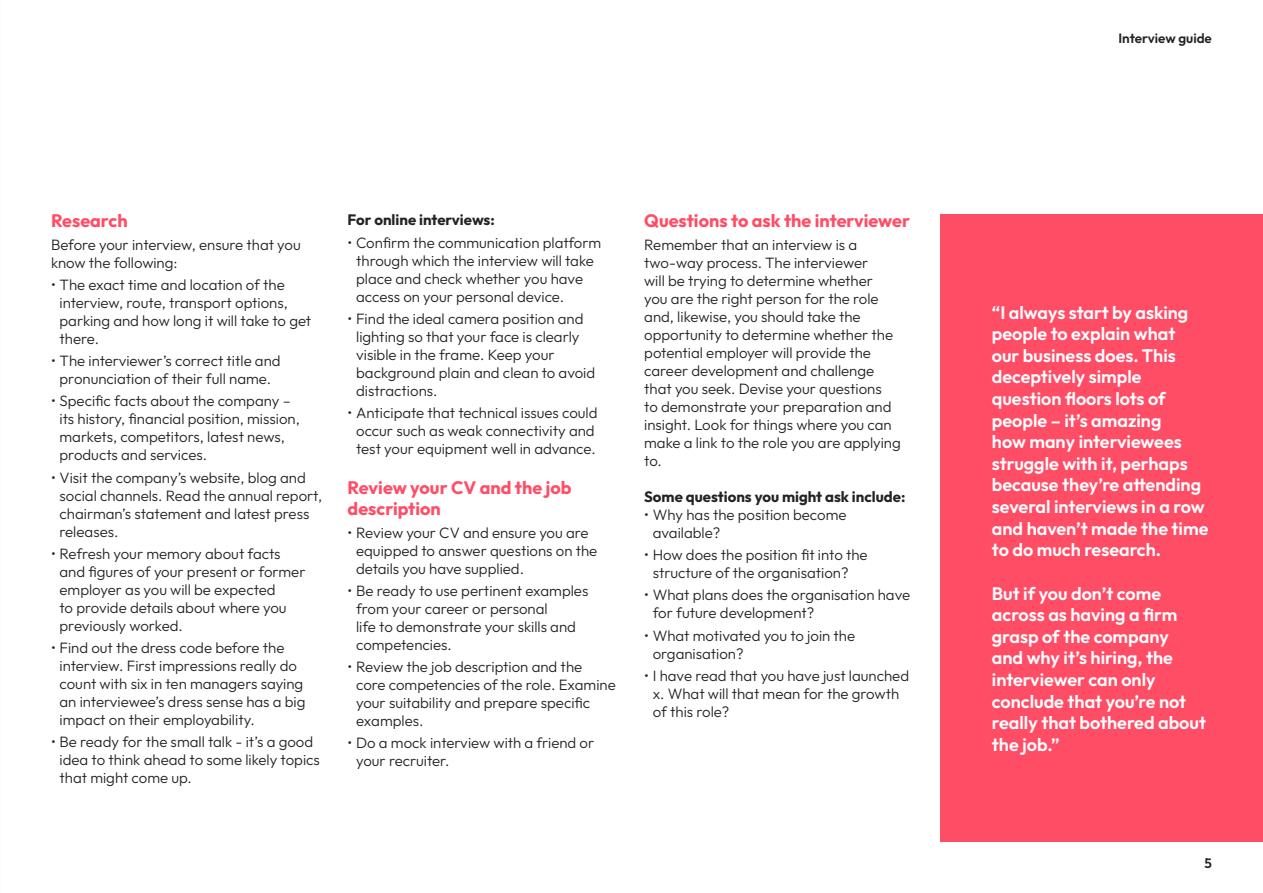
<style>
.page{position:relative;width:1263px;height:893px;background:#fff}
.page>*{position:absolute;margin:0;border:0;box-sizing:border-box;transform-origin:0 0}
.t1{font:600 18px/21.6px "Outfit";color:#fff}
.t2{font:700 18px/21.6px "Outfit";color:#ff4d66}
.t3{font:300 15px/18px "Outfit";color:#232323}
.t4{font:700 15px "Outfit";color:#232323}
.t5{font:600 13.5px "Outfit";color:#232323}
</style>
<div class="page">
<div style="left:941px;top:215px;width:322px;height:627px;background:#ff4d66"></div>
<p class="t2" style="left:51px;top:210px;width:78px">Research</p>
<p class="t3" style="left:51px;top:235px;width:251px">Before your interview, ensure that you know the following:</p>
<p class="t3" style="left:60px;top:276px;width:253px;text-indent:-9px">• The exact time and location of the interview, route, transport options, parking and how long it will take to get there.</p>
<p class="t3" style="left:51px;top:352px;width:231px;text-align:center">• The interviewer’s correct title and pronunciation of their full name.</p>
<p class="t3" style="left:60px;top:392px;width:242px;text-indent:-9px">• Specific facts about the company – its history, financial position, mission, markets, competitors, latest news, products and services.</p>
<p class="t3" style="left:60px;top:468px;width:264px;text-indent:-9px">• Visit the company’s website, blog and social channels. Read the annual report, chairman’s statement and latest press releases.</p>
<p class="t3" style="left:60px;top:545px;width:247px;text-indent:-9px">• Refresh your memory about facts and figures of your present or former employer as you will be expected<br>to provide details about where you previously worked.</p>
<p class="t3" style="left:60px;top:639px;width:247px;text-indent:-9px">• Find out the dress code before the interview. First impressions really do count with six in ten managers saying an interviewee’s dress sense has a big impact on their employability.</p>
<p class="t3" style="left:60px;top:733px;width:262px;text-indent:-9px">• Be ready for the small talk - it’s a good idea to think ahead to some likely topics that might come up.</p>
<p class="t4" style="left:348px;top:211px;width:149px">For online interviews:</p>
<p class="t3" style="left:356px;top:233px;width:246px;text-indent:-9px">• Confirm the communication platform through which the interview will take place and check whether you have access on your personal device.</p>
<p class="t3" style="left:356px;top:309px;width:241px;text-indent:-9px">• Find the ideal camera position and lighting so that your face is clearly visible in the frame. Keep your background plain and clean to avoid distractions.</p>
<p class="t3" style="left:348px;top:404px;width:251px;text-align:center">• Anticipate that technical issues could occur such as weak connectivity and test your equipment well in advance.</p>
<p class="t2" style="left:348px;top:476px;width:225px">Review your CV and the job description</p>
<p class="t3" style="left:356px;top:523px;width:243px;text-indent:-9px">• Review your CV and ensure you are equipped to answer questions on the details you have supplied.</p>
<p class="t3" style="left:356px;top:581px;width:234px;text-indent:-9px">• Be ready to use pertinent examples from your career or personal<br>life to demonstrate your skills and competencies.</p>
<p class="t3" style="left:356px;top:658px;width:261px;text-indent:-9px">• Review the job description and the<br>core competencies of the role. Examine your suitability and prepare specific examples.</p>
<p class="t3" style="left:356px;top:734px;width:240px;text-indent:-9px">• Do a mock interview with a friend or your recruiter.</p>
<p class="t2" style="left:644px;top:210px;width:267px">Questions to ask the interviewer</p>
<p class="t3" style="left:644px;top:235px;width:258px">Remember that an interview is a two-way process. The interviewer<br>will be trying to determine whether<br>you are the right person for the role and, likewise, you should take the opportunity to determine whether the potential employer will provide the career development and challenge that you seek. Devise your questions<br>to demonstrate your preparation and insight. Look for things where you can make a link to the role you are applying to.</p>
<p class="t4" style="left:644px;top:488px;width:263px">Some questions you might ask include:</p>
<p class="t3" style="left:653px;top:505px;width:195px;text-indent:-9px">• Why has the position become available?</p>
<p class="t3" style="left:653px;top:546px;width:216px;text-indent:-9px">• How does the position fit into the structure of the organisation?</p>
<p class="t3" style="left:653px;top:586px;width:259px;text-indent:-9px">• What plans does the organisation have for future development?</p>
<p class="t3" style="left:653px;top:626px;width:204px;text-indent:-9px">• What motivated you to join the organisation?</p>
<p class="t3" style="left:653px;top:666px;width:258px;text-indent:-9px">• I have read that you have just launched x. What will that mean for the growth of this role?</p>
<p class="t5" style="left:1118px;top:30px;width:95px">Interview guide</p>
<p class="t1" style="left:992px;top:301px;width:218px">“I always start by asking people to explain what<br>our business does. This deceptively simple question floors lots of people – it’s amazing<br>how many interviewees struggle with it, perhaps because they’re attending several interviews in a row and haven’t made the time to do much research.</p>
<p class="t1" style="left:992px;top:582px;width:216px">But if you don’t come across as having a firm grasp of the company<br>and why it’s hiring, the interviewer can only conclude that you’re not really that bothered about the job.”</p>
<p class="t5" style="left:1204px;top:856px;width:9px">5</p>
</div>
